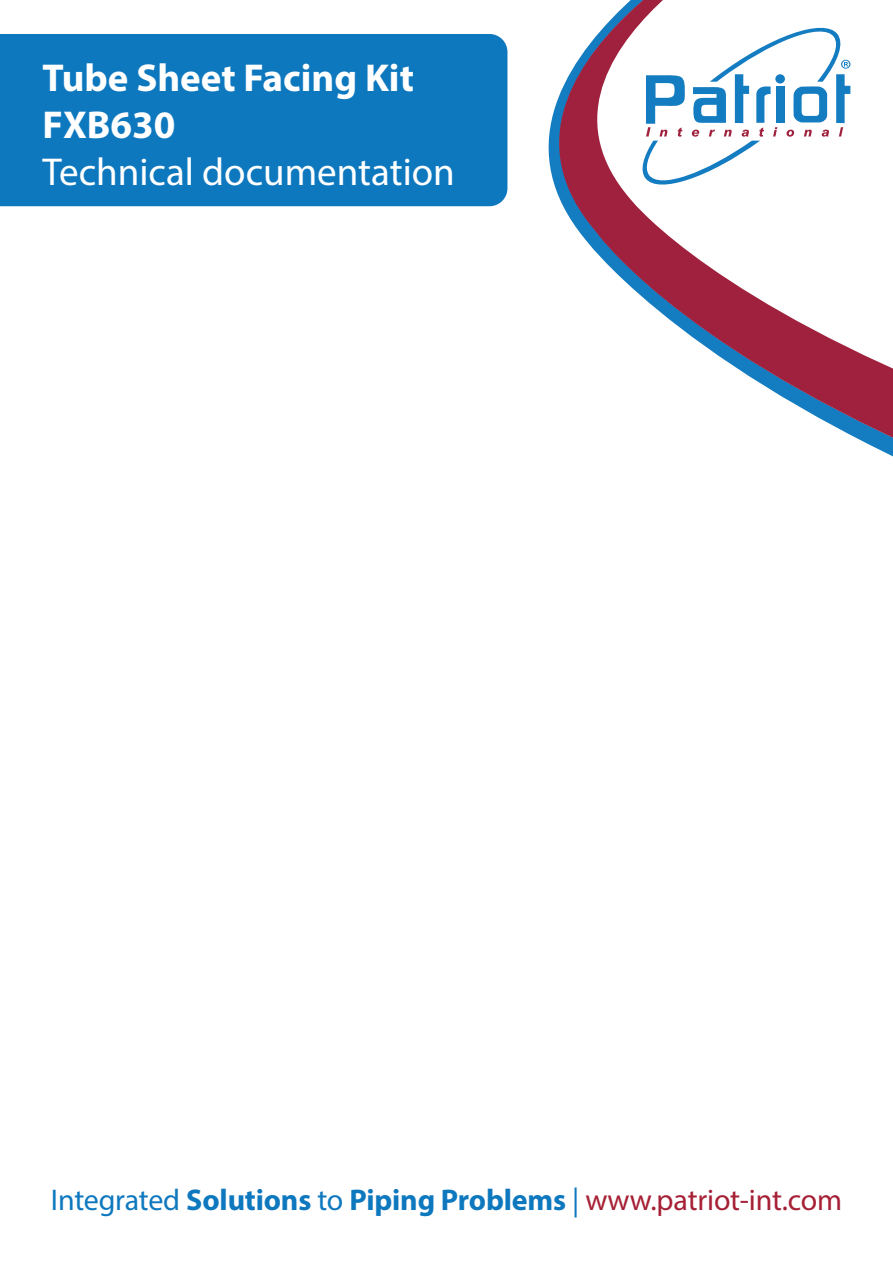
<style>
.page{position:relative;width:893px;height:1263px;background:#fff}
.page>*{position:absolute;margin:0;border:0;box-sizing:border-box;transform-origin:0 0}
.t1{font:700 39px "Myriad Pro";color:#fff}
.t2{font:39px "Myriad Pro";color:#fff}
.t3{font:700 30px "Myriad Pro";letter-spacing:-.005em;color:#0e78bf}
.s1{font-weight:400}
.s2{font-weight:400;color:#a62035}
</style>
<div class="page">
<div style="left:0;top:34px;width:507px;height:172px;background:#0e78bf"></div>
<svg style="left:549px;top:0;width:344px;height:453px"></svg>
<svg style="left:643px;top:17px;width:207px;height:178px"></svg>
<p class="t1" style="left:43px;top:53px;width:373px">Tube Sheet Facing Kit</p>
<p class="t1" style="left:43px;top:100px;width:134px">FXB630</p>
<p class="t2" style="left:43px;top:148px;width:414px">Technical documentation</p>
<p class="t3" style="left:51px;top:1180px;width:793px"><span class="s1">Integrated</span> Solutions <span class="s1">to</span> Piping Problems <span class="s1">|</span> <span class="s2">www.patriot-int.com</span></p>
</div>
